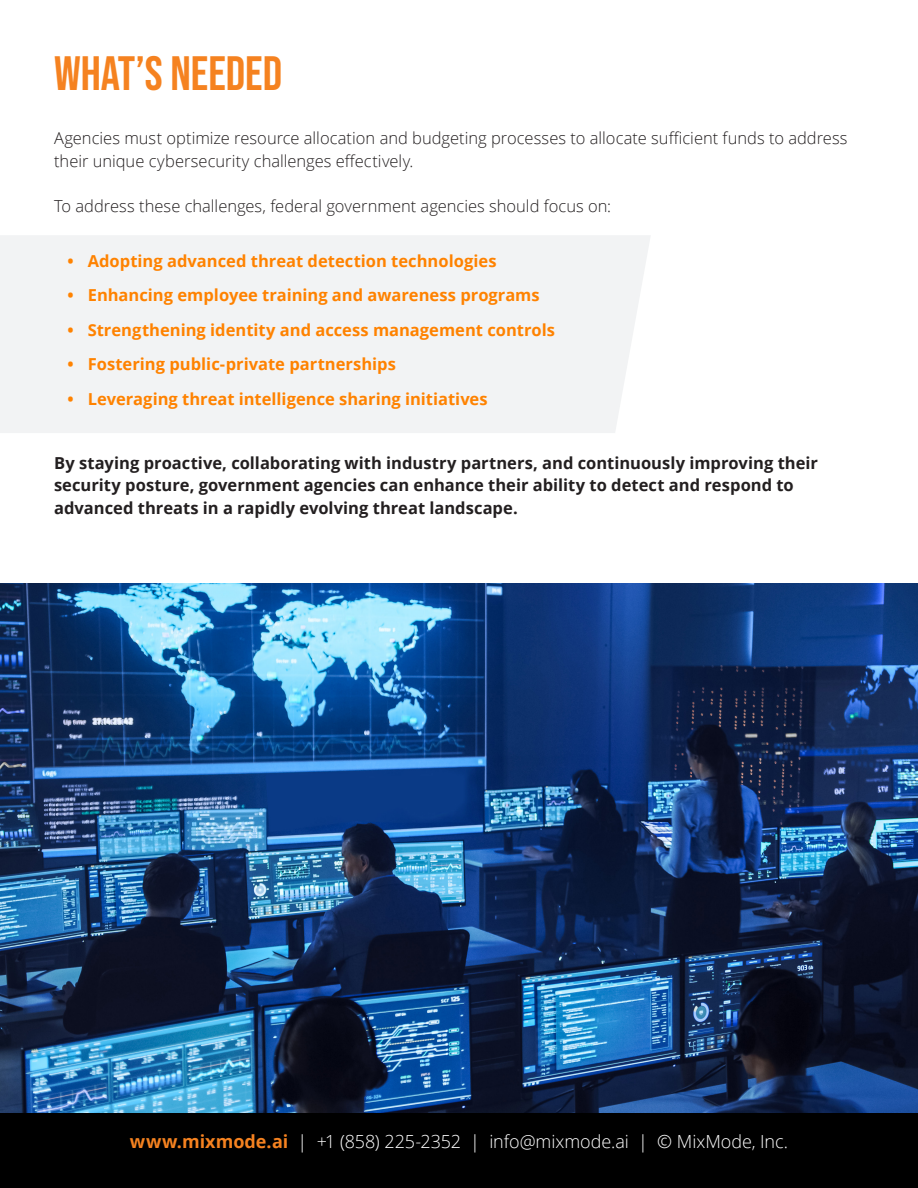
<style>
.page{position:relative;width:918px;height:1188px;background:#fff}
.page>*{position:absolute;margin:0;border:0;box-sizing:border-box;transform-origin:0 0}
.Sub_Heading{font:48px "Bebas Neue";color:#f58220}
.Body_Quote{font:300 18px "Open Sans";letter-spacing:-.005em;color:#fff}
.t1{font:700 16.5px "Open Sans";color:#ff8200}
.Body_Quote-2{font:700 16.5px/22.5px "Open Sans";color:#231f20}
.Body_Quote-3{font:300 16.5px/22.5px "Open Sans";color:#231f20}
.s1{font-weight:700;color:#f58220}
</style>
<div class="page">
<img style="left:0;top:583px;width:918px;height:531px">
<div style="left:0;top:1114px;width:918px;height:74px;background:#000"></div>
<div style="left:0;top:235px;width:650px;height:198px;background:#f2f3f4"></div>
<p class="Sub_Heading" style="left:54px;top:46px;width:230px">WHAT’S NEEDED</p>
<p class="Body_Quote-3" style="left:54px;top:127px;width:795px">Agencies must optimize resource allocation and budgeting processes to allocate sufficient funds to address their unique cybersecurity challenges effectively.</p>
<p class="Body_Quote-3" style="left:54px;top:194px;width:559px">To address these challenges, federal government agencies should focus on:</p>
<p class="t1" style="left:68px;top:249px;width:431px">• Adopting advanced threat detection technologies</p>
<p class="t1" style="left:68px;top:284px;width:474px">• Enhancing employee training and awareness programs</p>
<p class="t1" style="left:68px;top:318px;width:489px">• Strengthening identity and access management controls</p>
<p class="t1" style="left:68px;top:353px;width:330px">• Fostering public-private partnerships</p>
<p class="t1" style="left:68px;top:387px;width:422px">• Leveraging threat intelligence sharing initiatives</p>
<p class="Body_Quote-2" style="left:54px;top:451px;width:766px">By staying proactive, collaborating with industry partners, and continuously improving their security posture, government agencies can enhance their ability to detect and respond to advanced threats in a rapidly evolving threat landscape.</p>
<p class="Body_Quote" style="left:130px;top:1130px;width:660px"><span class="s1">www.mixmode.ai</span> | +1 (858) 225-2352 | info@mixmode.ai | © MixMode, Inc.</p>
</div>
